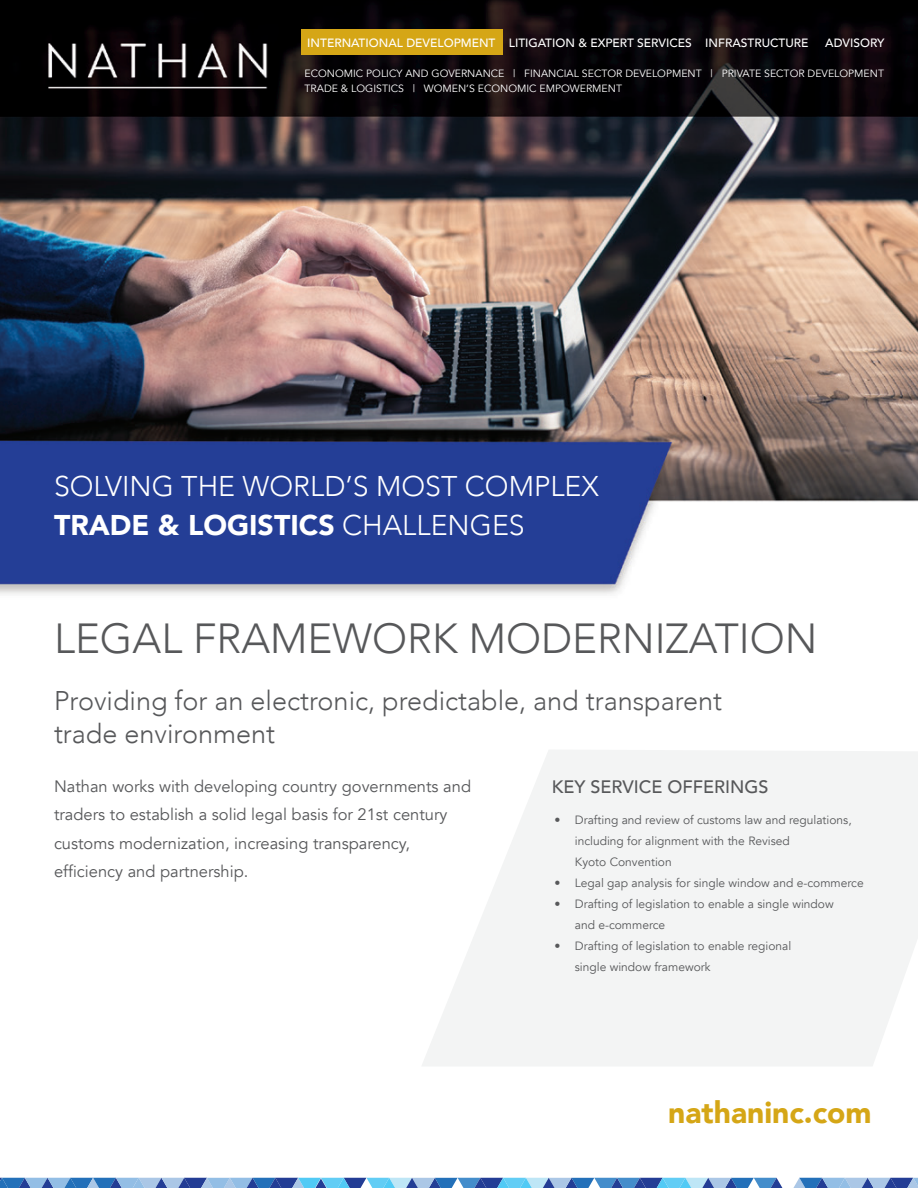
<style>
.page{position:relative;width:918px;height:1188px;background:#fff}
.page>*{position:absolute;margin:0;border:0;box-sizing:border-box;transform-origin:0 0}
.t1{font:300 42px "Avenir";color:#57585a}
.t2{font:900 30px "Avenir";color:#d5a616}
.t3{font:300 28.5px/39px "Avenir";color:#fff}
.t4{font:300 27px/33px "Avenir";color:#57585a}
.t5{font:500 18px "Avenir";color:#57585a}
.t6{font:16.5px/28.5px "Avenir";color:#57585a}
.t7{font:12px/21px "Avenir";color:#57585a}
.t8{font:500 12px "Avenir";color:#fff}
.t9{font:10.5px "Avenir";color:#fff}
.s1{font-weight:900}
</style>
<div class="page">
<img style="left:0;top:0;width:918px;height:1188px">
<div style="left:301px;top:30px;width:202px;height:25px;background:#d5a616"></div>
<svg style="left:421px;top:750px;width:497px;height:316px;fill:#f3f4f4"></svg>
<svg style="left:0;top:1178px;width:782px;height:10px;background:#6197cd"></svg>
<svg style="left:793px;top:1178px;width:125px;height:10px"></svg>
<p class="t8" style="left:307px;top:32px;width:503px">INTERNATIONAL DEVELOPMENT LITIGATION &amp; EXPERT SERVICES INFRASTRUCTURE</p>
<p class="t8" style="left:825px;top:32px;width:61px">ADVISORY</p>
<p class="t9" style="left:305px;top:67px;width:581px">ECONOMIC POLICY AND GOVERNANCE | FINANCIAL SECTOR DEVELOPMENT | PRIVATE SECTOR DEVELOPMENT</p>
<p class="t9" style="left:305px;top:82px;width:319px">TRADE &amp; LOGISTICS | WOMEN’S ECONOMIC EMPOWERMENT</p>
<p class="t3" style="left:54px;top:467px;width:546px">SOLVING THE WORLD’S MOST COMPLEX<br><span class="s1">TRADE &amp; LOGISTICS</span> CHALLENGES</p>
<p class="t1" style="left:54px;top:614px;width:765px">LEGAL FRAMEWORK MODERNIZATION</p>
<p class="t4" style="left:54px;top:684px;width:670px">Providing for an electronic, predictable, and transparent trade environment</p>
<p class="t6" style="left:54px;top:772px;width:419px">Nathan works with developing country governments and traders to establish a solid legal basis for 21st century customs modernization, increasing transparency, efficiency and partnership.</p>
<p class="t5" style="left:552px;top:772px;width:218px">KEY SERVICE OFFERINGS</p>
<p class="t7" style="left:575px;top:810px;width:278px;text-indent:-20px">• Drafting and review of customs law and regulations, including for alignment with the Revised<br>Kyoto Convention</p>
<p class="t7" style="left:555px;top:873px;width:311px">• Legal gap analysis for single window and e-commerce</p>
<p class="t7" style="left:575px;top:894px;width:260px;text-indent:-20px">• Drafting of legislation to enable a single window and e-commerce</p>
<p class="t7" style="left:575px;top:936px;width:218px;text-indent:-20px">• Drafting of legislation to enable regional single window framework</p>
<p class="t2" style="left:668px;top:1087px;width:205px">nathaninc.com</p>
</div>
